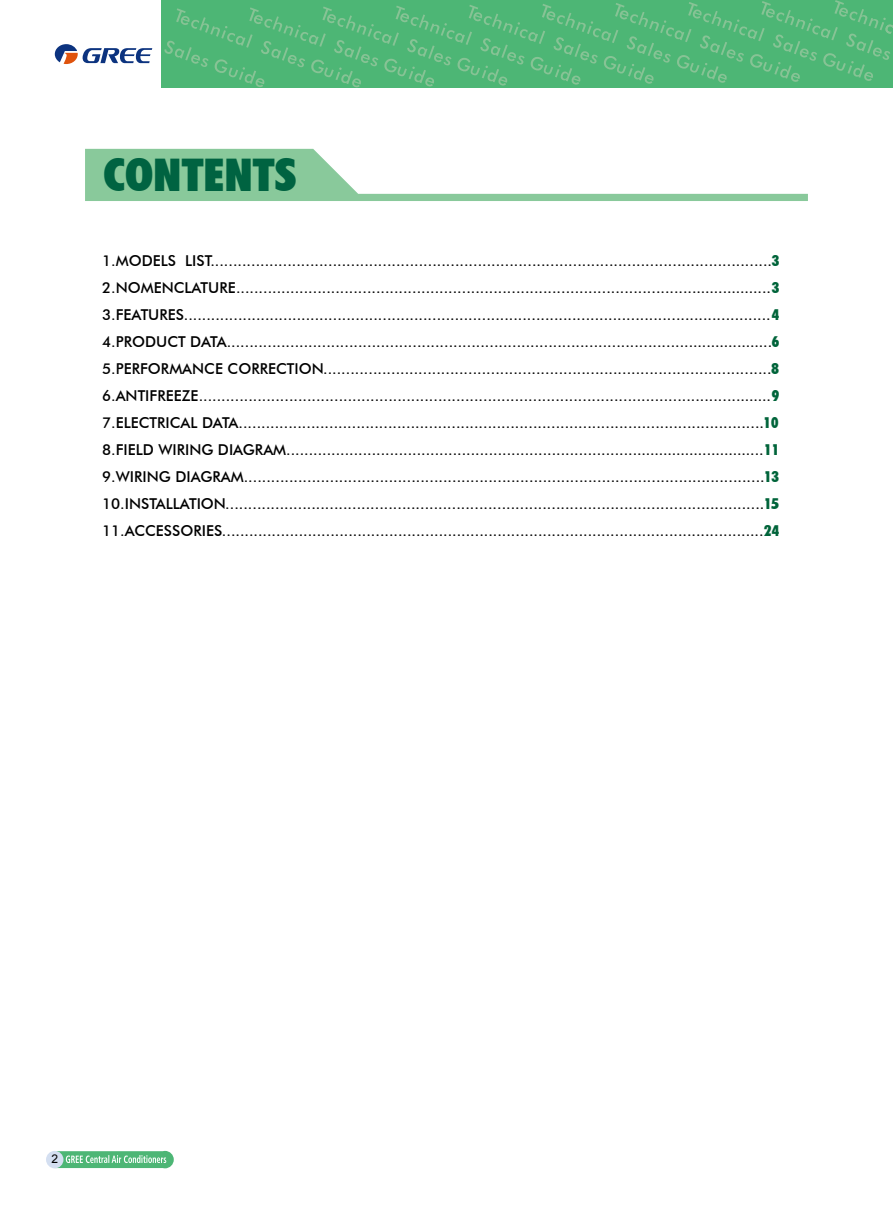
<style>
.page{position:relative;width:893px;height:1212px;background:#fff}
.page>*{position:absolute;margin:0;border:0;box-sizing:border-box;transform-origin:0 0}
.t1{font:900 condensed 45px "Futura BT";color:#006341;scale:1.1 1}
.t2{font:500 15px/27px "Futura BT";color:#000;text-align:justify}
.t3{font:12px "Arial";color:#000}
.s1{font-weight:900;font-stretch:condensed;color:#00643a}
</style>
<div class="page">
<div style="left:46px;top:1151px;width:17px;height:17px;background:#d4dff1;border-radius:50%"></div>
<svg style="left:57px;top:1151px;width:117px;height:17px;background:#70c391"></svg>
<svg style="left:55px;top:44px;width:97px;height:20px"></svg>
<svg style="left:164px;top:0;width:729px;height:87px;background:#53b778"></svg>
<svg style="left:85px;top:149px;width:723px;height:52px"></svg>
<h1 class="t1" style="left:103px;top:148px;width:177px">CONTENTS</h1>
<p class="t2" style="left:102px;top:247px;width:678px">1.MODELS LIST............................................................................................................................<span class="s1">3<br></span>2.NOMENCLATURE.......................................................................................................................<span class="s1">3<br></span>3.FEATURES..................................................................................................................................<span class="s1">4<br></span>4.PRODUCT DATA.........................................................................................................................<span class="s1">6<br></span>5.PERFORMANCE CORRECTION...................................................................................................<span class="s1">8<br></span>6.ANTIFREEZE...............................................................................................................................<span class="s1">9<br></span>7.ELECTRICAL DATA....................................................................................................................<span class="s1">10<br></span>8.FIELD WIRING DIAGRAM...........................................................................................................<span class="s1">11<br></span>9.WIRING DIAGRAM...................................................................................................................<span class="s1">13<br></span>10.INSTALLATION.......................................................................................................................<span class="s1">15<br></span>11.ACCESSORIES........................................................................................................................<span class="s1">24</span></p>
<p class="t3" style="left:51px;top:1151px;width:8px">2</p>
</div>
